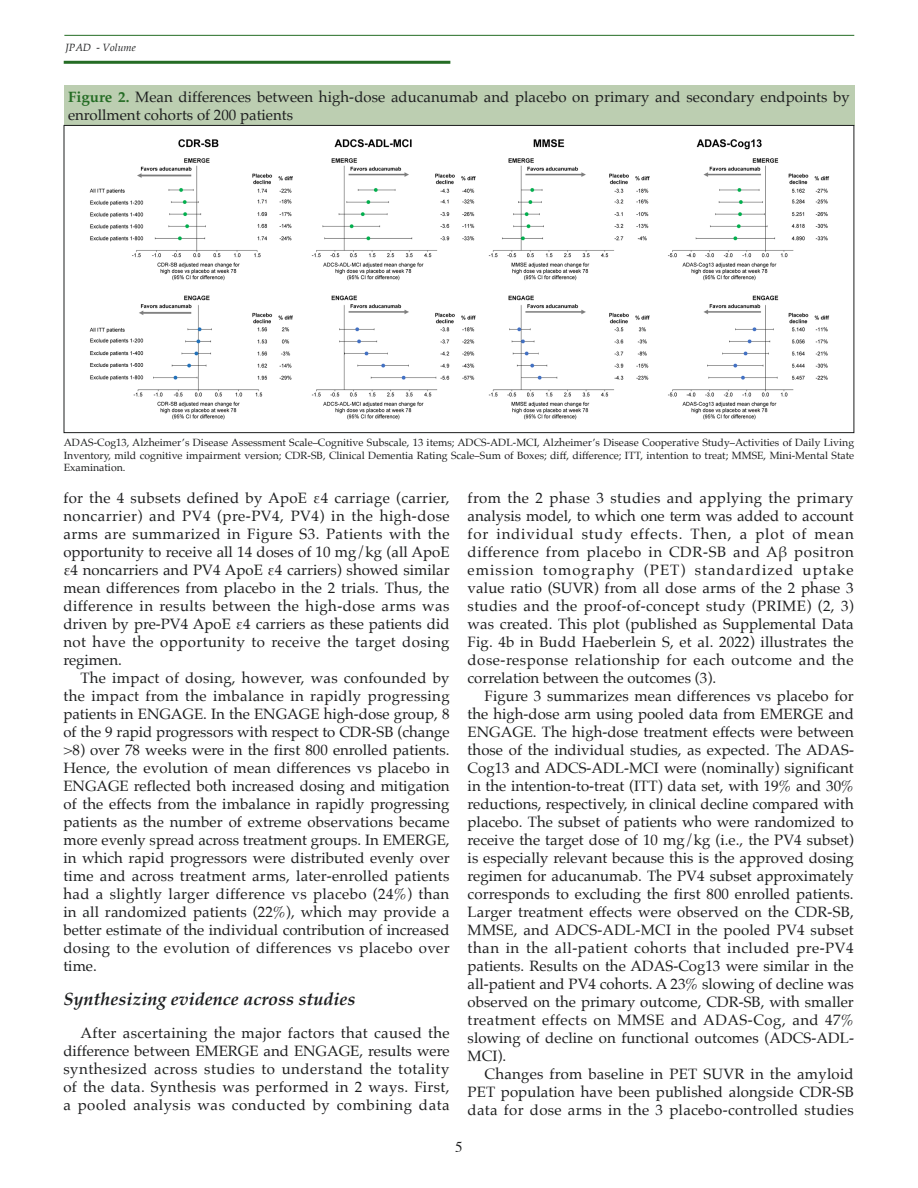
<style>
.page{position:relative;width:918px;height:1188px;background:#fff}
.page>*{position:absolute;margin:0;border:0;box-sizing:border-box;transform-origin:0 0}
.t1{font:italic 700 18px "Palatino";color:#1d1e1f}
.t2{font:15px/18px "Palatino";letter-spacing:.005em;color:#1d1e1f;text-align:justify}
.t3{font:15px "Times";color:#1d1e1f}
.t4{font:10.5px/12.6px "Palatino";color:#1d1e1f;text-align:justify}
.t5{font:italic 10.5px "Palatino";color:#1d1e1f}
.s1{font-weight:700;color:#246c24}
</style>
<div class="page">
<hr style="left:64px;top:35px;width:790px;height:1px;background:#246c24">
<hr style="left:64px;top:61px;width:386px;height:3px;background:#246c24">
<div style="left:64px;top:85px;width:790px;height:40px;background:#bcceb1"></div>
<img style="left:89px;top:139px;width:741px;height:281px">
<p class="t5" style="left:66px;top:38px;width:72px">JPAD - Volume</p>
<p class="t2" style="left:68px;top:87px;width:783px"><span class="s1">Figure 2.</span> Mean differences between high-dose aducanumab and placebo on primary and secondary endpoints by enrollment cohorts of 200 patients</p>
<p class="t4" style="left:64px;top:436px;width:792px">ADAS-Cog13, Alzheimer’s Disease Assessment Scale–Cognitive Subscale, 13 items; ADCS-ADL-MCI, Alzheimer’s Disease Cooperative Study–Activities of Daily Living Inventory, mild cognitive impairment version; CDR-SB, Clinical Dementia Rating Scale–Sum of Boxes; diff, difference; ITT, intention to treat; MMSE, Mini-Mental State Examination.</p>
<p class="t2" style="left:63px;top:489px;width:388px">for the 4 subsets defined by ApoE ε4 carriage (carrier, noncarrier) and PV4 (pre-PV4, PV4) in the high-dose arms are summarized in Figure S3. Patients with the opportunity to receive all 14 doses of 10 mg/kg (all ApoE ε4 noncarriers and PV4 ApoE ε4 carriers) showed similar mean differences from placebo in the 2 trials. Thus, the difference in results between the high-dose arms was driven by pre-PV4 ApoE ε4 carriers as these patients did not have the opportunity to receive the target dosing regimen.</p>
<p class="t2" style="left:63px;top:669px;width:388px;text-indent:17px">The impact of dosing, however, was confounded by the impact from the imbalance in rapidly progressing patients in ENGAGE. In the ENGAGE high-dose group, 8 of the 9 rapid progressors with respect to CDR-SB (change &gt;8) over 78 weeks were in the first 800 enrolled patients.<br>Hence, the evolution of mean differences vs placebo in ENGAGE reflected both increased dosing and mitigation of the effects from the imbalance in rapidly progressing patients as the number of extreme observations became more evenly spread across treatment groups. In EMERGE, in which rapid progressors were distributed evenly over time and across treatment arms, later-enrolled patients had a slightly larger difference vs placebo (24%) than in all randomized patients (22%), which may provide a better estimate of the individual contribution of increased dosing to the evolution of differences vs placebo over time.</p>
<p class="t1" style="left:63px;top:984px;width:294px">Synthesizing evidence across studies</p>
<p class="t2" style="left:63px;top:1024px;width:388px;text-indent:17px">After ascertaining the major factors that caused the difference between EMERGE and ENGAGE, results were synthesized across studies to understand the totality of the data. Synthesis was performed in 2 ways. First, a pooled analysis was conducted by combining data</p>
<p class="t2" style="left:468px;top:489px;width:388px">from the 2 phase 3 studies and applying the primary analysis model, to which one term was added to account for individual study effects. Then, a plot of mean difference from placebo in CDR-SB and Aβ positron emission tomography (PET) standardized uptake value ratio (SUVR) from all dose arms of the 2 phase 3 studies and the proof-of-concept study (PRIME) (2, 3) was created. This plot (published as Supplemental Data Fig. 4b in Budd Haeberlein S, et al. 2022) illustrates the dose-response relationship for each outcome and the correlation between the outcomes (3).</p>
<p class="t2" style="left:468px;top:687px;width:388px;text-indent:17px">Figure 3 summarizes mean differences vs placebo for the high-dose arm using pooled data from EMERGE and ENGAGE. The high-dose treatment effects were between those of the individual studies, as expected. The ADAS-Cog13 and ADCS-ADL-MCI were (nominally) significant in the intention-to-treat (ITT) data set, with 19% and 30% reductions, respectively, in clinical decline compared with placebo. The subset of patients who were randomized to receive the target dose of 10 mg/kg (i.e., the PV4 subset) is especially relevant because this is the approved dosing regimen for aducanumab. The PV4 subset approximately corresponds to excluding the first 800 enrolled patients.<br>Larger treatment effects were observed on the CDR-SB, MMSE, and ADCS-ADL-MCI in the pooled PV4 subset than in the all-patient cohorts that included pre-PV4 patients. Results on the ADAS-Cog13 were similar in the all-patient and PV4 cohorts. A 23% slowing of decline was observed on the primary outcome, CDR-SB, with smaller treatment effects on MMSE and ADAS-Cog, and 47% slowing of decline on functional outcomes (ADCS-ADL-MCI).</p>
<p class="t2" style="left:468px;top:1065px;width:388px;text-indent:17px">Changes from baseline in PET SUVR in the amyloid PET population have been published alongside CDR-SB data for dose arms in the 3 placebo-controlled studies</p>
<p class="t3" style="left:455px;top:1132px;width:9px">5</p>
</div>
